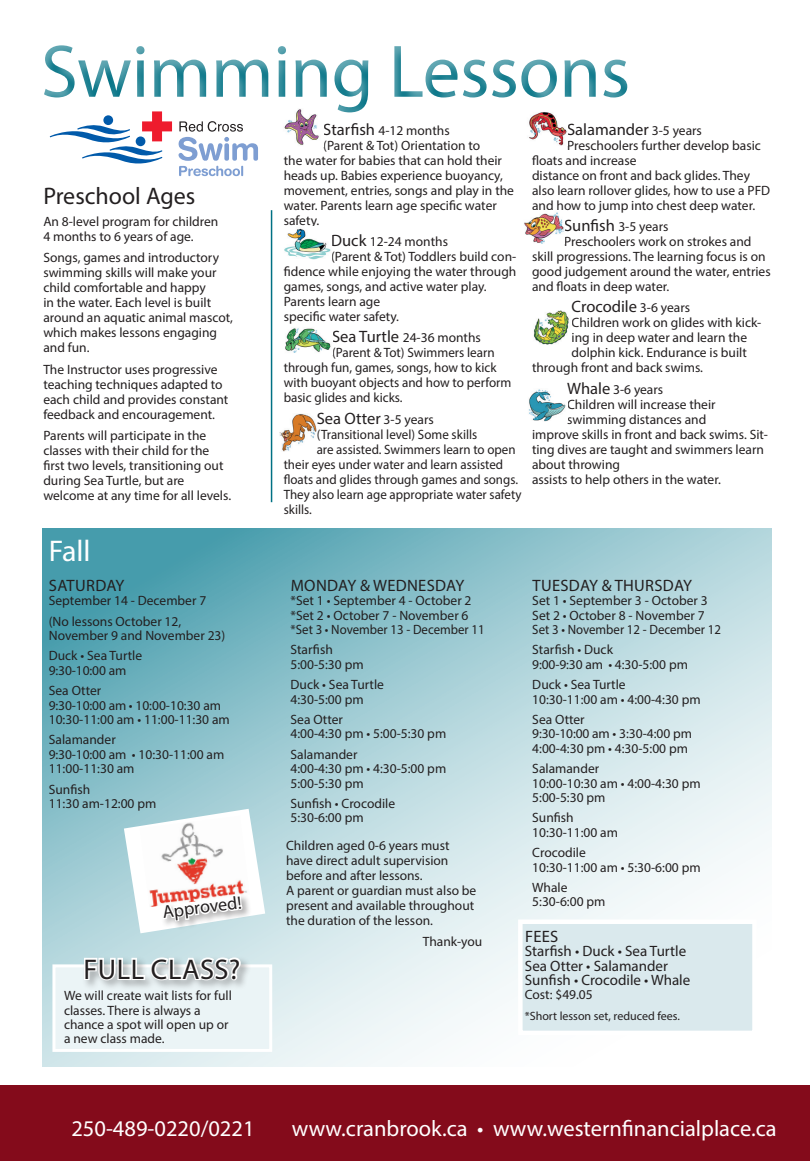
<style>
.page{position:relative;width:810px;height:1161px;background:#fff}
.page>*{position:absolute;margin:0;border:0;box-sizing:border-box;transform-origin:0 0}
.t1{font:75px "Myriad Pro";letter-spacing:-.005em;color:#007184}
.t2{font:30px "Myriad Pro";color:#fff}
.t3{font:28.5px "Myriad Pro";letter-spacing:.02em;color:#231f20}
.t4{font:24px "Myriad Pro";color:#231f20}
.t5{font:22.5px "Myriad Pro";color:#fff}
.t6{font:18.15px "Myriad Pro";color:#231f20}
.t7{font:16.5px "Myriad Pro";letter-spacing:.005em;color:#231f20}
.t8{font:15px/14.4px "Myriad Pro";color:#231f20}
.t9{font:13.5px/14.4px "Myriad Pro";color:#231f20}
.t10{font:13.5px "Myriad Pro";color:#231f20;scale:.96 1}
.t11{font:12px "Myriad Pro";color:#231f20}
.s1{font-size:16.5px}
.s2{font-size:13.5px}
</style>
<div class="page">
<div style="left:0;top:1086px;width:810px;height:75px;background:#840b1b"></div>
<svg style="left:42px;top:528px;width:730px;height:538px;background:#b2d5dc"></svg>
<div style="left:518px;top:920px;width:239px;height:115px;background:#dae9ed;border:4px solid #fff"></div>
<img style="left:284px;top:228px;width:47px;height:32px">
<img style="left:285px;top:328px;width:46px;height:25px">
<img style="left:529px;top:112px;width:38px;height:33px">
<img style="left:524px;top:212px;width:40px;height:31px">
<img style="left:533px;top:310px;width:36px;height:35px">
<img style="left:529px;top:389px;width:37px;height:33px">
<img style="left:280px;top:414px;width:36px;height:38px">
<hr style="left:271px;top:210px;width:1px;height:292px;background:#007184">
<svg style="left:49px;top:109px;width:270px;height:67px"></svg>
<div style="left:52px;top:964px;width:220px;height:88px;background:#ebf4f6;border:3px solid #fff"></div>
<div style="left:82px;top:956px;width:169px;height:35px;background:#231f20;opacity:.35"></div>
<svg style="left:83px;top:809px;width:182px;height:173px"></svg>
<h1 class="t1" style="left:41px;top:25px;width:591px">Swimming Lessons</h1>
<p class="t4" style="left:43px;top:181px;width:154px">Preschool Ages</p>
<p class="t9" style="left:43px;top:213px;width:177px;line-height:15px">An 8-level program for children<br>4 months to 6 years of age.</p>
<p class="t9" style="left:43px;top:250px;width:191px;line-height:15px">Songs, games and introductory swimming skills will make your child comfortable and happy<br>in the water. Each level is built around an aquatic animal mascot, which makes lessons engaging and fun.</p>
<p class="t9" style="left:43px;top:361px;width:187px;line-height:15px">The Instructor uses progressive teaching techniques adapted to each child and provides constant feedback and encouragement.</p>
<p class="t9" style="left:43px;top:428px;width:189px;line-height:15px">Parents will participate in the classes with their child for the first two levels, transitioning out during Sea Turtle, but are welcome at any time for all levels.</p>
<p class="t2" style="left:49px;top:533px;width:43px">Fall</p>
<p class="t7" style="left:49px;top:575px;width:77px">SATURDAY</p>
<p class="t9" style="left:49px;top:593px;width:159px">September 14 - December 7</p>
<p class="t9" style="left:49px;top:614px;width:178px">(No lessons October 12,<br>November 9 and November 23)</p>
<p class="t9" style="left:49px;top:649px;width:95px">Duck • Sea Turtle<br>9:30-10:00 am</p>
<p class="t9" style="left:49px;top:683px;width:183px">Sea Otter<br>9:30-10:00 am • 10:00-10:30 am<br>10:30-11:00 am • 11:00-11:30 am</p>
<p class="t9" style="left:49px;top:733px;width:177px">Salamander<br>9:30-10:00 am • 10:30-11:00 am<br>11:00-11:30 am</p>
<p class="t9" style="left:49px;top:782px;width:109px">Sunfish<br>11:30 am-12:00 pm</p>
<p class="t6" style="left:161px;top:901px;width:81px;rotate:-7deg">Approved!</p>
<p class="t3" style="left:83px;top:951px;width:159px">FULL CLASS?</p>
<p class="t9" style="left:64px;top:988px;width:169px">We will create wait lists for full classes. There is always a chance a spot will open up or a new class made.</p>
<p class="t5" style="left:71px;top:1114px;width:185px">250-489-0220/0221</p>
<p class="t9" style="left:323px;top:123px;width:128px"><span class="s1">Starfish</span> 4-12 months</p>
<p class="t9" style="left:323px;top:138px;width:159px">(Parent &amp; Tot) Orientation to</p>
<p class="t9" style="left:284px;top:153px;width:220px">the water for babies that can hold their</p>
<p class="t9" style="left:284px;top:168px;width:221px">heads up. Babies experience buoyancy,</p>
<p class="t9" style="left:284px;top:183px;width:232px">movement, entries, songs and play in the</p>
<p class="t9" style="left:284px;top:198px;width:215px">water. Parents learn age specific water</p>
<p class="t9" style="left:284px;top:213px;width:37px">safety.</p>
<p class="t9" style="left:331px;top:234px;width:118px"><span class="s1">Duck</span> 12-24 months</p>
<p class="t9" style="left:331px;top:249px;width:187px">(Parent &amp; Tot) Toddlers build con-</p>
<p class="t9" style="left:284px;top:264px;width:234px">fidence while enjoying the water through</p>
<p class="t9" style="left:284px;top:279px;width:205px">games, songs, and active water play.</p>
<p class="t9" style="left:284px;top:294px;width:98px">Parents learn age</p>
<p class="t9" style="left:284px;top:309px;width:117px">specific water safety.</p>
<p class="t9" style="left:332px;top:331px;width:150px"><span class="s1">Sea Turtle</span> 24-36 months</p>
<p class="t9" style="left:332px;top:346px;width:164px">(Parent &amp; Tot) Swimmers learn</p>
<p class="t9" style="left:284px;top:361px;width:214px">through fun, games, songs, how to kick</p>
<p class="t9" style="left:284px;top:376px;width:229px">with buoyant objects and how to perform</p>
<p class="t9" style="left:284px;top:391px;width:120px">basic glides and kicks.</p>
<p class="t7" style="left:317px;top:408px;width:119px">Sea Otter <span class="s2">3-5 years</span></p>
<p class="t10" style="left:317px;top:426px;width:169px">(Transitional level) Some skills</p>
<p class="t10" style="left:317px;top:441px;width:209px">are assisted. Swimmers learn to open</p>
<p class="t10" style="left:284px;top:456px;width:230px">their eyes under water and learn assisted</p>
<p class="t10" style="left:284px;top:471px;width:246px">floats and glides through games and songs.</p>
<p class="t10" style="left:284px;top:486px;width:249px">They also learn age appropriate water safety</p>
<p class="t10" style="left:284px;top:501px;width:31px">skills.</p>
<p class="t7" style="left:567px;top:119px;width:136px">Salamander <span class="s2">3-5 years</span></p>
<p class="t9" style="left:532px;top:137px;width:240px;line-height:15px;text-indent:35px">Preschoolers further develop basic floats and increase<br>distance on front and back glides. They also learn rollover glides, how to use a PFD and how to jump into chest deep water.</p>
<p class="t9" style="left:564px;top:219px;width:106px"><span class="s1">Sunfish</span> 3-5 years</p>
<p class="t9" style="left:564px;top:234px;width:189px">Preschoolers work on strokes and</p>
<p class="t9" style="left:532px;top:249px;width:235px">skill progressions. The learning focus is on</p>
<p class="t9" style="left:532px;top:264px;width:240px">good judgement around the water, entries</p>
<p class="t9" style="left:532px;top:279px;width:139px">and floats in deep water.</p>
<p class="t7" style="left:572px;top:297px;width:120px">Crocodile <span class="s2">3-6 years</span></p>
<p class="t9" style="left:572px;top:316px;width:191px">Children work on glides with kick-</p>
<p class="t9" style="left:572px;top:331px;width:177px">ing in deep water and learn the</p>
<p class="t9" style="left:572px;top:346px;width:177px">dolphin kick. Endurance is built</p>
<p class="t9" style="left:532px;top:361px;width:172px">through front and back swims.</p>
<p class="t9" style="left:567px;top:382px;width:98px"><span class="s1">Whale</span> 3-6 years</p>
<p class="t9" style="left:567px;top:397px;width:150px">Children will increase their</p>
<p class="t9" style="left:567px;top:412px;width:141px">swimming distances and</p>
<p class="t9" style="left:532px;top:427px;width:238px">improve skills in front and back swims. Sit-</p>
<p class="t9" style="left:532px;top:442px;width:234px">ting dives are taught and swimmers learn</p>
<p class="t9" style="left:532px;top:457px;width:90px">about throwing</p>
<p class="t9" style="left:532px;top:472px;width:190px">assists to help others in the water.</p>
<p class="t7" style="left:291px;top:575px;width:175px">MONDAY &amp; WEDNESDAY</p>
<p class="t9" style="left:291px;top:593px;width:196px">*Set 1 • September 4 - October 2 *Set 2 • October 7 - November 6 *Set 3 • November 13 - December 11</p>
<p class="t9" style="left:291px;top:643px;width:75px">Starfish<br>5:00-5:30 pm</p>
<p class="t9" style="left:291px;top:677px;width:95px">Duck • Sea Turtle<br>4:30-5:00 pm</p>
<p class="t9" style="left:291px;top:712px;width:157px">Sea Otter<br>4:00-4:30 pm • 5:00-5:30 pm</p>
<p class="t9" style="left:291px;top:747px;width:157px">Salamander<br>4:00-4:30 pm • 4:30-5:00 pm<br>5:00-5:30 pm</p>
<p class="t9" style="left:291px;top:796px;width:106px">Sunfish • Crocodile<br>5:30-6:00 pm</p>
<p class="t9" style="left:286px;top:838px;width:192px;line-height:15px">Children aged 0-6 years must have direct adult supervision before and after lessons.<br>A parent or guardian must also be present and available throughout the duration of the lesson.</p>
<p class="t9" style="left:423px;top:934px;width:61px">Thank-you</p>
<p class="t7" style="left:532px;top:575px;width:161px">TUESDAY &amp; THURSDAY</p>
<p class="t9" style="left:532px;top:593px;width:190px">Set 1 • September 3 - October 3<br>Set 2 • October 8 - November 7<br>Set 3 • November 12 - December 12</p>
<p class="t9" style="left:532px;top:643px;width:157px">Starfish • Duck<br>9:00-9:30 am • 4:30-5:00 pm</p>
<p class="t9" style="left:532px;top:677px;width:170px">Duck • Sea Turtle<br>10:30-11:00 am • 4:00-4:30 pm</p>
<p class="t9" style="left:532px;top:712px;width:161px">Sea Otter<br>9:30-10:00 am • 3:30-4:00 pm<br>4:00-4:30 pm • 4:30-5:00 pm</p>
<p class="t9" style="left:532px;top:761px;width:170px">Salamander<br>10:00-10:30 am • 4:00-4:30 pm<br>5:00-5:30 pm</p>
<p class="t9" style="left:532px;top:811px;width:87px">Sunfish<br>10:30-11:00 am</p>
<p class="t9" style="left:532px;top:845px;width:170px">Crocodile<br>10:30-11:00 am • 5:30-6:00 pm</p>
<p class="t9" style="left:532px;top:880px;width:75px">Whale<br>5:30-6:00 pm</p>
<p class="t7" style="left:525px;top:926px;width:35px">FEES</p>
<p class="t8" style="left:525px;top:944px;width:167px">Starfish • Duck • Sea Turtle<br>Sea Otter • Salamander<br>Sunfish • Crocodile • Whale</p>
<p class="t9" style="left:525px;top:988px;width:69px">Cost: $49.05</p>
<p class="t11" style="left:525px;top:1009px;width:157px">*Short lesson set, reduced fees.</p>
<p class="t5" style="left:292px;top:1114px;width:486px">www.cranbrook.ca • www.westernfinancialplace.ca</p>
</div>
